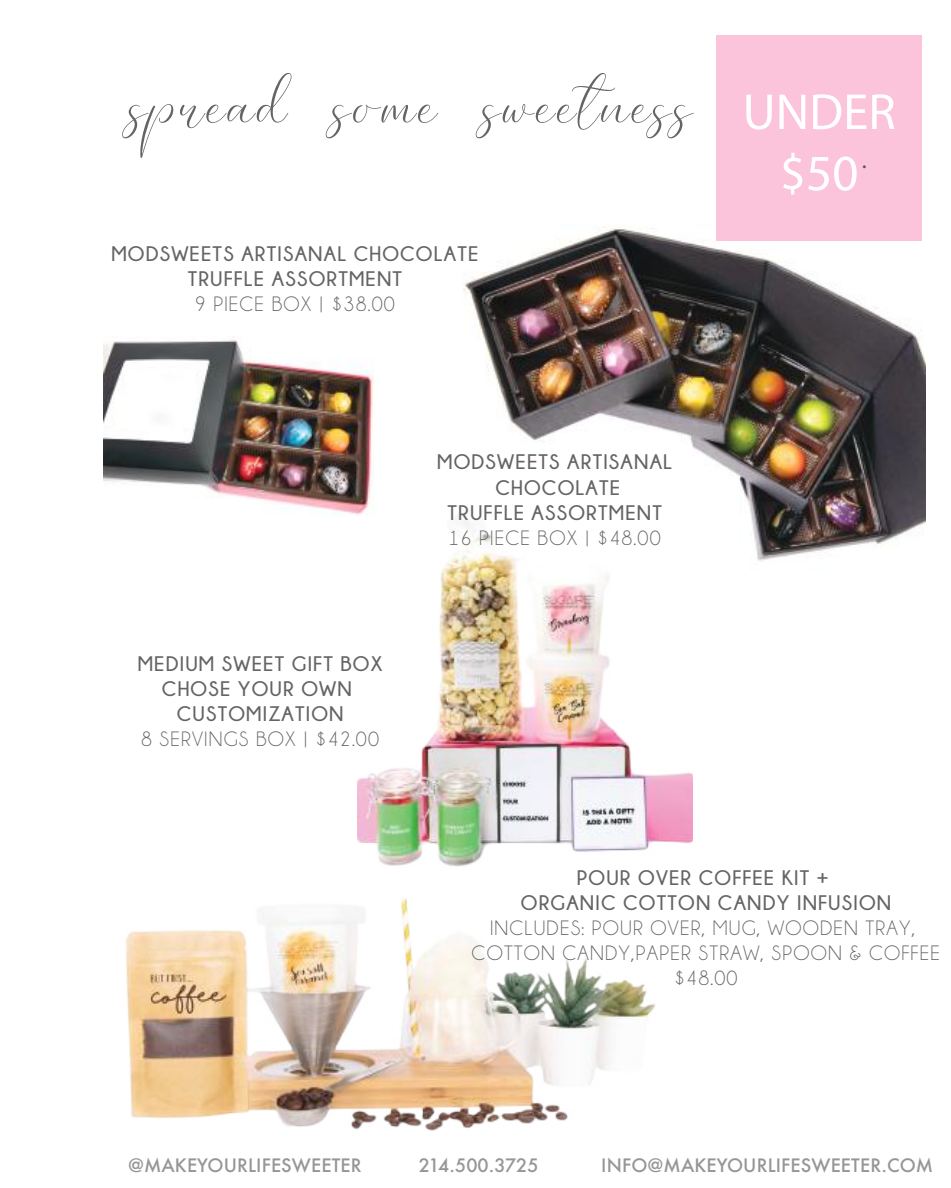
<style>
.page{position:relative;width:951px;height:1188px;background:#fff}
.page>*{position:absolute;margin:0;border:0;box-sizing:border-box;transform-origin:0 0}
.t1{font:78px "Elegant DEMO";letter-spacing:.025em;color:#656365}
.t2{font:500 51px "Futura BT";color:#fff}
.t3{font:32.4px "Caviar Dreams";color:#5a5758}
.t4{font:700 21px/25.2px "Champagne&Limousines";letter-spacing:.055em;color:#656365;text-align:center}
.t5{font:21px/25.2px "Champagne&Limousines";letter-spacing:.055em;color:#656365;text-align:center}
.t6{font:500 18px "Futura";letter-spacing:.005em;color:#969698}
.s1{font-family:"Futura BT";font-weight:500;font-size:51px;color:#fff}
</style>
<div class="page">
<img style="left:463px;top:227px;width:462px;height:334px">
<div style="left:716px;top:35px;width:206px;height:206px;background:#fbc4db"></div>
<img style="left:358px;top:466px;width:334px;height:400px">
<img style="left:103px;top:336px;width:272px;height:179px">
<img style="left:125px;top:898px;width:531px;height:233px">
<svg style="left:588px;top:1064px;width:16px;height:22px"></svg>
<h1 class="t1" style="left:129px;top:60px;width:768px">spread some sweetness <span class="s1">UNDER</span></h1>
<h2 class="t2" style="left:779px;top:142px;width:80px">$50</h2>
<h3 class="t3" style="left:861px;top:136px;width:8px">.</h3>
<p class="t4" style="left:111px;top:240px;width:368px">MODSWEETS ARTISANAL CHOCOLATE<br>TRUFFLE ASSORTMENT</p>
<p class="t5" style="left:195px;top:291px;width:201px">9 PIECE BOX | $38.00</p>
<p class="t4" style="left:138px;top:650px;width:246px">MEDIUM SWEET GIFT BOX<br>CHOSE YOUR OWN<br>CUSTOMIZATION</p>
<p class="t5" style="left:141px;top:726px;width:239px">8 SERVINGS BOX | $42.00</p>
<p class="t4" style="left:437px;top:449px;width:236px">MODSWEETS ARTISANAL<br>CHOCOLATE<br>TRUFFLE ASSORTMENT</p>
<p class="t5" style="left:448px;top:525px;width:214px">16 PIECE BOX | $48.00</p>
<p class="t4" style="left:521px;top:864px;width:372px">POUR OVER COFFEE KIT +<br>ORGANIC COTTON CANDY INFUSION</p>
<p class="t5" style="left:471px;top:915px;width:470px">INCLUDES: POUR OVER, MUG, WOODEN TRAY,<br>COTTON CANDY,PAPER STRAW, SPOON &amp; COFFEE $48.00</p>
<p class="t6" style="left:128px;top:1153px;width:235px">@MAKEYOURLIFESWEETER</p>
<p class="t6" style="left:418px;top:1153px;width:121px">214.500.3725</p>
<p class="t6" style="left:601px;top:1153px;width:333px">INFO@MAKEYOURLIFESWEETER.COM</p>
</div>
